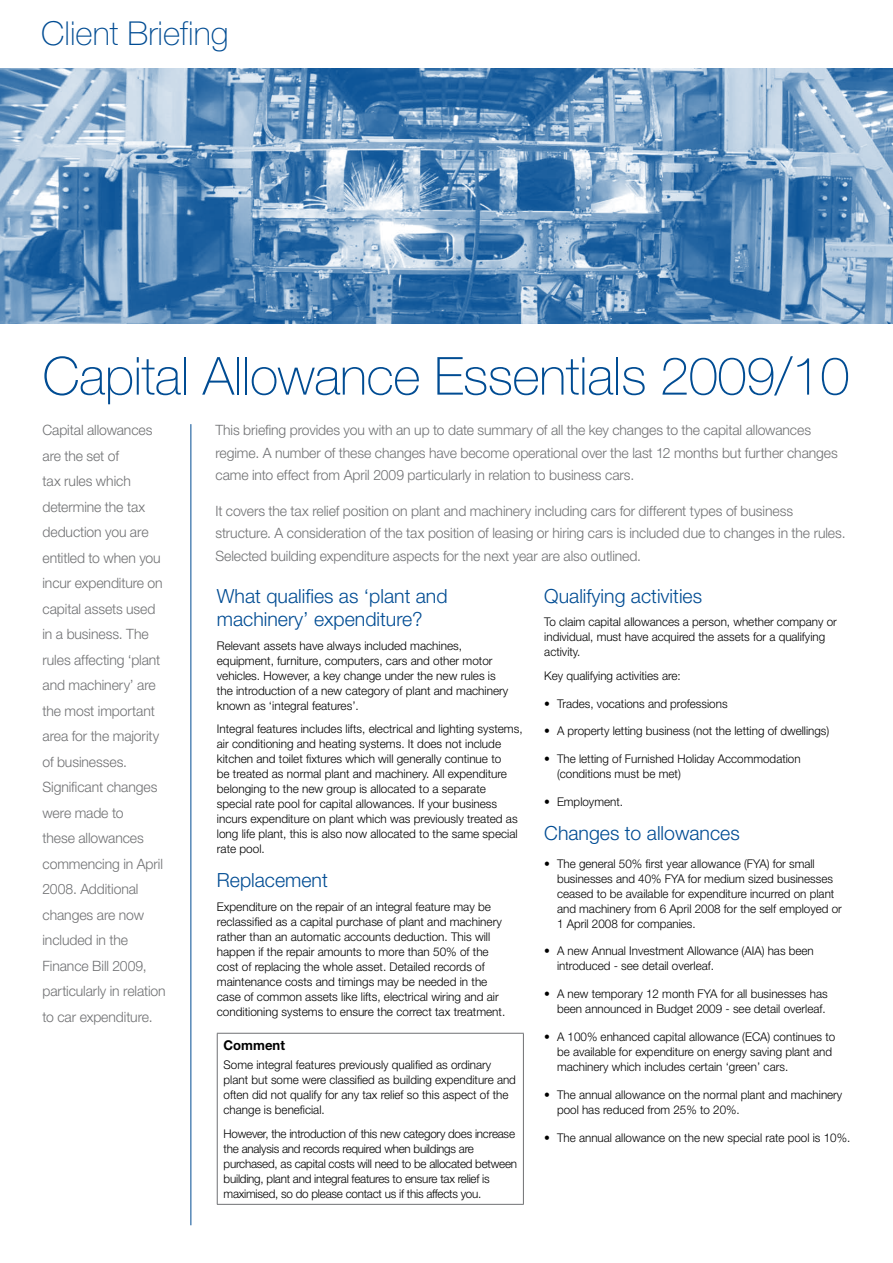
<style>
.page{position:relative;width:893px;height:1263px;background:#fff}
.page>*{position:absolute;margin:0;border:0;box-sizing:border-box;transform-origin:0 0}
.t1{font:100 52.5px "Helvetica Neue";letter-spacing:-.01em;color:#004c93}
.t2{font:100 33px "Helvetica Neue";color:#004c93}
.t3{font:300 19.5px/23.4px "Helvetica Neue";color:#004c93}
.t4{font:300 14.25px/25.5px "Helvetica Neue";letter-spacing:-.005em;color:#707173}
.t5{font:700 13.5px "Helvetica Neue";color:#000}
.t6{font:300 12px/15px "Helvetica Neue";color:#000}
.t7{font:300 12px/15px "Helvetica Neue";letter-spacing:-.02em;color:#000}
</style>
<div class="page">
<hr style="left:217px;top:1033px;width:307px;height:1px;background:#707173">
<hr style="left:217px;top:1033px;width:1px;height:171px;background:#707173">
<hr style="left:523px;top:1033px;width:1px;height:171px;background:#707173">
<hr style="left:217px;top:1204px;width:307px;height:1px;background:#707173">
<hr style="left:190px;top:424px;width:1px;height:801px;background:#004c93">
<img style="left:0;top:68px;width:893px;height:255px">
<h2 class="t2" style="left:41px;top:15px;width:189px">Client Briefing</h2>
<h1 class="t1" style="left:43px;top:347px;width:808px">Capital Allowance Essentials 2009/10</h1>
<p class="t4" style="left:215px;top:419px;width:624px;line-height:22.5px">This briefing provides you with an up to date summary of all the key changes to the capital allowances regime. A number of these changes have become operational over the last 12 months but further changes came into effect from April 2009 particularly in relation to business cars.</p>
<p class="t4" style="left:215px;top:499px;width:632px;line-height:22.5px">It covers the tax relief position on plant and machinery including cars for different types of business structure. A consideration of the tax position of leasing or hiring cars is included due to changes in the rules.<br>Selected building expenditure aspects for the next year are also outlined.</p>
<p class="t4" style="left:43px;top:417px;width:125px">Capital allowances are the set of<br>tax rules which determine the tax deduction you are entitled to when you incur expenditure on capital assets used in a business. The rules affecting ‘plant and machinery’ are the most important area for the majority of businesses.<br>Significant changes were made to<br>these allowances commencing in April<br>2008. Additional changes are now included in the<br>Finance Bill 2009, particularly in relation to car expenditure.</p>
<h3 class="t3" style="left:544px;top:584px;width:159px">Qualifying activities</h3>
<p class="t6" style="left:544px;top:614px;width:294px">To claim capital allowances a person, whether company or individual, must have acquired the assets for a qualifying activity.</p>
<p class="t6" style="left:544px;top:668px;width:138px">Key qualifying activities are:</p>
<p class="t6" style="left:544px;top:696px;width:185px">• Trades, vocations and professions</p>
<p class="t6" style="left:544px;top:723px;width:287px">• A property letting business (not the letting of dwellings)</p>
<p class="t6" style="left:557px;top:751px;width:245px;text-indent:-13px">• The letting of Furnished Holiday Accommodation (conditions must be met)</p>
<p class="t6" style="left:544px;top:794px;width:80px">• Employment.</p>
<h3 class="t3" style="left:544px;top:821px;width:197px">Changes to allowances</h3>
<p class="t6" style="left:557px;top:856px;width:286px;text-indent:-13px">• The general 50% first year allowance (FYA) for small businesses and 40% FYA for medium sized businesses ceased to be available for expenditure incurred on plant and machinery from 6 April 2008 for the self employed or 1 April 2008 for companies.</p>
<p class="t6" style="left:557px;top:943px;width:258px;text-indent:-13px">• A new Annual Investment Allowance (AIA) has been introduced - see detail overleaf.</p>
<p class="t6" style="left:544px;top:986px;width:285px;text-align:right">• A new temporary 12 month FYA for all businesses has been announced in Budget 2009 - see detail overleaf.</p>
<p class="t6" style="left:557px;top:1029px;width:280px;text-indent:-13px">• A 100% enhanced capital allowance (ECA) continues to be available for expenditure on energy saving plant and machinery which includes certain ‘green’ cars.</p>
<p class="t6" style="left:557px;top:1087px;width:287px;text-indent:-13px">• The annual allowance on the normal plant and machinery pool has reduced from 25% to 20%.</p>
<p class="t6" style="left:544px;top:1129px;width:308px">• The annual allowance on the new special rate pool is 10%.</p>
<h3 class="t3" style="left:217px;top:584px;width:232px">What qualifies as ‘plant and machinery’ expenditure?</h3>
<p class="t6" style="left:217px;top:638px;width:293px">Relevant assets have always included machines, equipment, furniture, computers, cars and other motor vehicles. However, a key change under the new rules is the introduction of a new category of plant and machinery known as ‘integral features’.</p>
<p class="t6" style="left:217px;top:721px;width:307px">Integral features includes lifts, electrical and lighting systems, air conditioning and heating systems. It does not include kitchen and toilet fixtures which will generally continue to<br>be treated as normal plant and machinery. All expenditure belonging to the new group is allocated to a separate special rate pool for capital allowances. If your business incurs expenditure on plant which was previously treated as long life plant, this is also now allocated to the same special rate pool.</p>
<h3 class="t3" style="left:217px;top:868px;width:112px">Replacement</h3>
<p class="t6" style="left:217px;top:899px;width:290px">Expenditure on the repair of an integral feature may be reclassified as a capital purchase of plant and machinery rather than an automatic accounts deduction. This will happen if the repair amounts to more than 50% of the cost of replacing the whole asset. Detailed records of maintenance costs and timings may be needed in the case of common assets like lifts, electrical wiring and air conditioning systems to ensure the correct tax treatment.</p>
<p class="t5" style="left:224px;top:1037px;width:63px">Comment</p>
<p class="t6" style="left:224px;top:1057px;width:294px">Some integral features previously qualified as ordinary plant but some were classified as building expenditure and often did not qualify for any tax relief so this aspect of the change is beneficial.</p>
<p class="t7" style="left:224px;top:1126px;width:295px">However, the introduction of this new category does increase the analysis and records required when buildings are purchased, as capital costs will need to be allocated between building, plant and integral features to ensure tax relief is maximised, so do please contact us if this affects you.</p>
</div>
